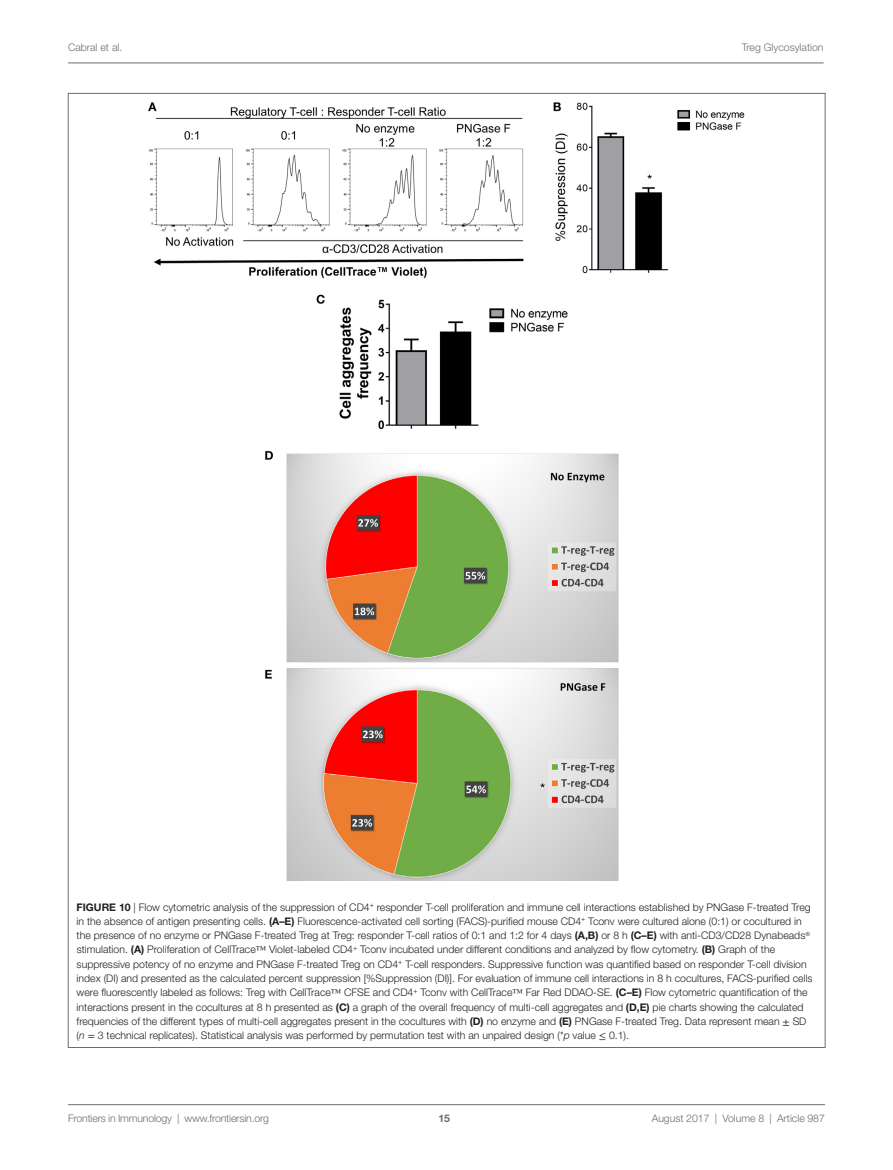
<style>
.page{position:relative;width:893px;height:1170px;background:#fff}
.page>*{position:absolute;margin:0;border:0;box-sizing:border-box;transform-origin:0 0}
.t1{font:300 10.5px/14.2px "Helvetica Neue LT Std";color:#231f20}
.t2{font:300 10.5px "Helvetica Neue LT Std";color:#6c6d70}
.t3{font:700 10.5px "Helvetica Neue LT Std";color:#6c6d70}
.s1{font-weight:700}
.s2{font-family:"STIX General";font-weight:400}
.s3{font-style:italic}
</style>
<div class="page">
<img style="left:148px;top:102px;width:597px;height:778px">
<hr style="left:68px;top:1104px;width:757px;height:1px;background:#6c6d70">
<hr style="left:68px;top:63px;width:755px;height:1px;background:#6c6d70">
<p class="t2" style="left:68px;top:41px;width:56px">Cabral et al.</p>
<p class="t2" style="left:742px;top:41px;width:83px">Treg Glycosylation</p>
<p class="t1" style="left:77px;top:899px;width:737px"><span class="s1">FIGURE 10</span> | Flow cytometric analysis of the suppression of CD4<sup>+</sup> responder T-cell proliferation and immune cell interactions established by PNGase F-treated Treg in the absence of antigen presenting cells. <span class="s1">(A–E)</span> Fluorescence-activated cell sorting (FACS)-purified mouse CD4<sup>+</sup> Tconv were cultured alone (0:1) or cocultured in the presence of no enzyme or PNGase F-treated Treg at Treg: responder T-cell ratios of 0:1 and 1:2 for 4 days <span class="s1">(A,B)</span> or 8 h <span class="s1">(C–E)</span> with anti-CD3/CD28 Dynabeads<sup>® </sup>stimulation. <span class="s1">(A)</span> Proliferation of CellTrace<span class="s2">™</span> Violet-labeled CD4<sup>+</sup> Tconv incubated under different conditions and analyzed by flow cytometry. <span class="s1">(B)</span> Graph of the suppressive potency of no enzyme and PNGase F-treated Treg on CD4<sup>+</sup> T-cell responders. Suppressive function was quantified based on responder T-cell division index (DI) and presented as the calculated percent suppression [%Suppression (DI)]. For evaluation of immune cell interactions in 8 h cocultures, FACS-purified cells were fluorescently labeled as follows: Treg with CellTrace<span class="s2">™</span> CFSE and CD4<sup>+</sup> Tconv with CellTrace<span class="s2">™</span> Far Red DDAO-SE. <span class="s1">(C–E)</span> Flow cytometric quantification of the interactions present in the cocultures at 8 h presented as <span class="s1">(C)</span> a graph of the overall frequency of multi-cell aggregates and <span class="s1">(D,E)</span> pie charts showing the calculated frequencies of the different types of multi-cell aggregates present in the cocultures with <span class="s1">(D)</span> no enzyme and <span class="s1">(E)</span> PNGase F-treated Treg. Data represent mean <span class="s2">±</span> SD (<span class="s3">n</span> <span class="s2">=</span> 3 technical replicates). Statistical analysis was performed by permutation test with an unpaired design (*<span class="s3">p</span> value <span class="s2">≤</span> 0.1).</p>
<p class="t2" style="left:68px;top:1111px;width:203px">Frontiers in Immunology | www.frontiersin.org</p>
<p class="t2" style="left:652px;top:1111px;width:175px">August 2017 | Volume 8 | Article 987</p>
<p class="t3" style="left:439px;top:1111px;width:13px">15</p>
</div>
